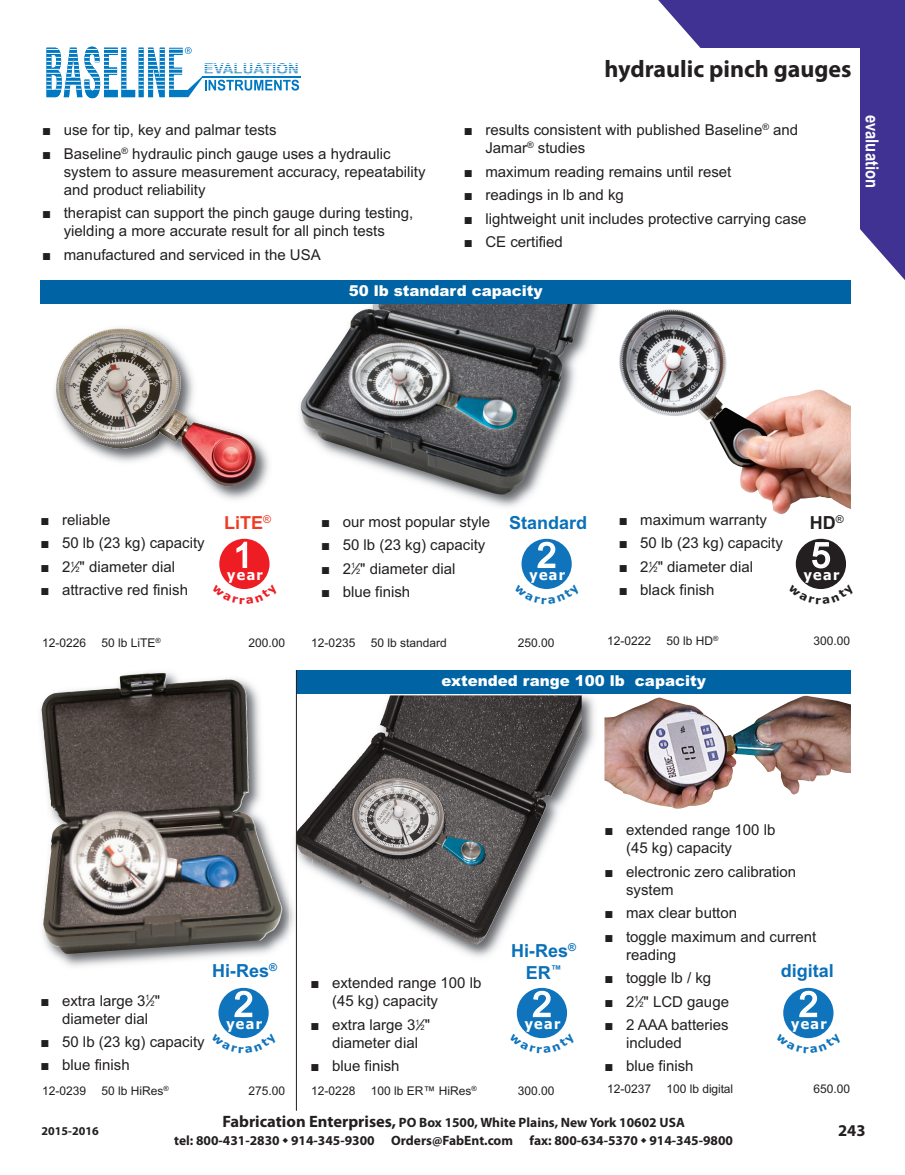
<style>
.page{position:relative;width:905px;height:1175px;background:#fff}
.page>*{position:absolute;margin:0;border:0;box-sizing:border-box;transform-origin:0 0}
.t1{font:34.5px "Arial";color:#fff}
.t2{font:700 24px "Myriad Pro";color:#231f20}
.t3{font:700 18px/21.6px "Arial";color:#0970b9;text-align:center}
.t4{font:700 18px "Arial Narrow";color:#fff}
.t5{font:700 18px "Arial";color:#ef3c25}
.t6{font:700 18px "Arial";color:#231f20}
.t7{font:700 16.5px "Myriad Pro";color:#231f20}
.t8{font:15px/18px "Arial";color:#231f20}
.t9{font:900 15px "Arial";color:#fff}
.t10{font:700 14.7px "Arial";color:#0079c2}
.t11{font:700 14.25px "Tahoma";letter-spacing:.1em;color:#fff}
.t12{font:700 13.5px/17.5px "Myriad Pro";color:#231f20;text-align:center}
.t13{font:12px "Arial";color:#231f20}
.t14{font:700 12px "Myriad Pro";color:#231f20}
.s1{font-size:7.5px}
.s2{font-size:16.5px}
</style>
<div class="page">
<img style="left:55px;top:386px;width:214px;height:114px">
<img style="left:56px;top:328px;width:200px;height:159px">
<img style="left:463px;top:304px;width:135px;height:203px">
<img style="left:300px;top:304px;width:287px;height:191px">
<img style="left:319px;top:693px;width:282px;height:264px">
<img style="left:499px;top:733px;width:82px;height:175px">
<img style="left:42px;top:670px;width:254px;height:307px">
<img style="left:289px;top:688px;width:30px;height:270px">
<img style="left:297px;top:817px;width:15px;height:41px">
<img style="left:41px;top:673px;width:208px;height:249px">
<svg style="left:658px;top:0;width:246px;height:297px;fill:#3f3293"></svg>
<div style="left:677px;top:48px;width:182px;height:193px;background:#fff"></div>
<div style="left:296px;top:670px;width:554px;height:23px;background:#0063a4"></div>
<div style="left:219px;top:539px;width:50px;height:50px;background:#ee1d23;border-radius:50%"></div>
<div style="left:521px;top:539px;width:50px;height:50px;background:#1074bc;border-radius:50%"></div>
<div style="left:795px;top:539px;width:51px;height:50px;background:#231f20;border-radius:50%"></div>
<div style="left:218px;top:987px;width:51px;height:51px;background:#1074bc;border-radius:50%"></div>
<div style="left:517px;top:987px;width:50px;height:51px;background:#1074bc;border-radius:50%"></div>
<div style="left:40px;top:280px;width:810px;height:24px;background:#0063a4"></div>
<img style="left:604px;top:695px;width:246px;height:114px">
<hr style="left:296px;top:670px;width:1px;height:440px;background:#231f20">
<img style="left:619px;top:309px;width:231px;height:205px">
<div style="left:783px;top:987px;width:50px;height:51px;background:#1074bc;border-radius:50%"></div>
<hr style="left:202px;top:76px;width:99px;height:2px;background:#0079c2">
<svg style="left:47px;top:47px;width:252px;height:51px"></svg>
<hr style="left:204px;top:64px;width:99px;height:1px;background:#fff">
<hr style="left:204px;top:66px;width:99px;height:1px;background:#fff">
<hr style="left:204px;top:68px;width:99px;height:1px;background:#fff">
<hr style="left:204px;top:71px;width:99px;height:1px;background:#fff">
<hr style="left:204px;top:73px;width:99px;height:1px;background:#fff">
<svg style="left:229px;top:584px;width:31px;height:5px"></svg>
<svg style="left:532px;top:584px;width:30px;height:5px"></svg>
<svg style="left:806px;top:584px;width:30px;height:5px"></svg>
<svg style="left:228px;top:1033px;width:31px;height:6px"></svg>
<svg style="left:527px;top:1033px;width:30px;height:6px"></svg>
<svg style="left:793px;top:1033px;width:31px;height:6px"></svg>
<p class="t10" style="left:204px;top:59px;width:96px">EVALUATION</p>
<p class="t8" style="left:42px;top:121px;width:236px">■ use for tip, key and palmar tests</p>
<p class="t8" style="left:64px;top:144px;width:363px;text-indent:-22px">■ Baseline<sup>®</sup> hydraulic pinch gauge uses a hydraulic system to assure measurement accuracy, repeatability and product reliability</p>
<p class="t8" style="left:42px;top:204px;width:373px;text-align:center">■ therapist can support the pinch gauge during testing, yielding a more accurate result for all pinch tests</p>
<p class="t8" style="left:42px;top:245px;width:280px">■ manufactured and serviced in the USA</p>
<h2 class="t2" style="left:604px;top:59px;width:249px">hydraulic pinch gauges</h2>
<p class="t8" style="left:485px;top:121px;width:314px;text-indent:-22px">■ results consistent with published Baseline<sup>®</sup> and<br>Jamar<sup>®</sup> studies</p>
<p class="t8" style="left:464px;top:162px;width:269px">■ maximum reading remains until reset</p>
<p class="t8" style="left:464px;top:186px;width:162px">■ readings in lb and kg</p>
<p class="t8" style="left:464px;top:209px;width:344px">■ lightweight unit includes protective carrying case</p>
<p class="t8" style="left:464px;top:233px;width:101px">■ CE certified</p>
<p class="t9" style="left:349px;top:282px;width:195px">50 lb standard capacity</p>
<p class="t4" style="left:882px;top:115px;width:75px;rotate:90deg">evaluation</p>
<p class="t8" style="left:40px;top:511px;width:71px">■ reliable</p>
<p class="t8" style="left:40px;top:534px;width:166px">■ 50 lb (23 kg) capacity</p>
<p class="t8" style="left:41px;top:557px;width:136px">■ 2<sup>1</sup>⁄<span class="s1">2</span>" diameter dial</p>
<p class="t8" style="left:41px;top:581px;width:149px">■ attractive red finish</p>
<p class="t5" style="left:224px;top:512px;width:48px">LiTE<sup>®</sup></p>
<p class="t3" style="left:509px;top:511px;width:80px">Standard</p>
<p class="t8" style="left:321px;top:512px;width:171px">■ our most popular style</p>
<p class="t8" style="left:321px;top:536px;width:166px">■ 50 lb (23 kg) capacity</p>
<p class="t8" style="left:321px;top:559px;width:136px">■ 2<sup>1</sup>⁄<span class="s1">2</span>" diameter dial</p>
<p class="t8" style="left:321px;top:583px;width:91px">■ blue finish</p>
<h1 class="t1" style="left:537px;top:532px;width:21px">2</h1>
<p class="t11" style="left:529px;top:565px;width:37px">year</p>
<h1 class="t1" style="left:233px;top:532px;width:21px">1</h1>
<p class="t11" style="left:227px;top:565px;width:37px">year</p>
<p class="t8" style="left:618px;top:511px;width:150px">■ maximum warranty</p>
<p class="t8" style="left:618px;top:534px;width:166px">■ 50 lb (23 kg) capacity</p>
<p class="t8" style="left:618px;top:557px;width:136px">■ 2<sup>1</sup>⁄<span class="s1">2</span>" diameter dial</p>
<p class="t8" style="left:618px;top:581px;width:97px">■ black finish</p>
<p class="t6" style="left:809px;top:512px;width:35px">HD<sup>®</sup></p>
<h1 class="t1" style="left:811px;top:532px;width:21px">5</h1>
<p class="t11" style="left:803px;top:565px;width:37px">year</p>
<p class="t13" style="left:607px;top:634px;width:46px">12-0222</p>
<p class="t13" style="left:666px;top:634px;width:53px">50 lb HD<sup>®</sup></p>
<p class="t13" style="left:42px;top:635px;width:46px">12-0226</p>
<p class="t13" style="left:101px;top:635px;width:61px">50 lb LiTE<sup>®</sup></p>
<p class="t13" style="left:248px;top:635px;width:38px">200.00</p>
<p class="t13" style="left:813px;top:634px;width:38px">300.00</p>
<p class="t13" style="left:311px;top:635px;width:46px">12-0235</p>
<p class="t13" style="left:371px;top:635px;width:78px">50 lb standard</p>
<p class="t13" style="left:517px;top:635px;width:38px">250.00</p>
<p class="t9" style="left:441px;top:671px;width:266px">extended range 100 lb capacity</p>
<p class="t8" style="left:62px;top:991px;width:99px;text-indent:-22px">■ extra large 3<sup>1</sup>⁄<span class="s1">2</span>" diameter dial</p>
<p class="t8" style="left:41px;top:1032px;width:166px">■ 50 lb (23 kg) capacity</p>
<p class="t8" style="left:40px;top:1056px;width:91px">■ blue finish</p>
<p class="t3" style="left:212px;top:959px;width:66px">Hi-Res<sup>®</sup></p>
<h1 class="t1" style="left:234px;top:981px;width:21px">2</h1>
<p class="t11" style="left:226px;top:1013px;width:37px">year</p>
<p class="t13" style="left:42px;top:1083px;width:46px">12-0239</p>
<p class="t13" style="left:101px;top:1083px;width:69px">50 lb HiRes<sup>®</sup></p>
<p class="t13" style="left:248px;top:1083px;width:38px">275.00</p>
<p class="t8" style="left:332px;top:974px;width:151px;text-indent:-22px">■ extended range 100 lb (45 kg) capacity</p>
<p class="t8" style="left:332px;top:1015px;width:99px;text-indent:-22px">■ extra large 3<sup>1</sup>⁄<span class="s1">2</span>" diameter dial</p>
<p class="t8" style="left:310px;top:1057px;width:91px">■ blue finish</p>
<p class="t3" style="left:511px;top:940px;width:66px">Hi-Res<sup>®<br></sup>ER<sup>™</sup></p>
<h1 class="t1" style="left:532px;top:981px;width:21px">2</h1>
<p class="t11" style="left:524px;top:1013px;width:37px">year</p>
<p class="t8" style="left:626px;top:821px;width:151px;text-indent:-22px">■ extended range 100 lb (45 kg) capacity</p>
<p class="t8" style="left:626px;top:862px;width:172px;text-indent:-22px">■ electronic zero calibration system</p>
<p class="t8" style="left:604px;top:904px;width:134px">■ max clear button</p>
<p class="t8" style="left:626px;top:927px;width:192px;text-indent:-22px">■ toggle maximum and current reading</p>
<p class="t8" style="left:604px;top:969px;width:108px">■ toggle lb / kg</p>
<p class="t8" style="left:604px;top:992px;width:126px">■ 2<sup>1</sup>⁄<span class="s1">2</span>" LCD gauge</p>
<p class="t8" style="left:626px;top:1015px;width:104px;text-indent:-22px">■ 2 AAA batteries included</p>
<p class="t8" style="left:604px;top:1057px;width:91px">■ blue finish</p>
<p class="t3" style="left:781px;top:959px;width:55px">digital</p>
<h1 class="t1" style="left:799px;top:981px;width:21px">2</h1>
<p class="t11" style="left:791px;top:1013px;width:37px">year</p>
<p class="t13" style="left:311px;top:1083px;width:46px">12-0228</p>
<p class="t13" style="left:371px;top:1083px;width:108px">100 lb ER™ HiRes<sup>®</sup></p>
<p class="t13" style="left:517px;top:1083px;width:38px">300.00</p>
<p class="t13" style="left:607px;top:1082px;width:46px">12-0237</p>
<p class="t13" style="left:666px;top:1082px;width:68px">100 lb digital</p>
<p class="t13" style="left:813px;top:1082px;width:38px">650.00</p>
<p class="t12" style="left:174px;top:1114px;width:560px"><span class="s2">Fabrication Enterprises,</span> PO Box 1500, White Plains, New York 10602 USA<br>tel: 800-431-2830 ◆ 914-345-9300 Orders@FabEnt.com fax: 800-634-5370 ◆ 914-345-9800</p>
<p class="t14" style="left:41px;top:1126px;width:59px">2015-2016</p>
<p class="t7" style="left:838px;top:1124px;width:29px">243</p>
</div>
